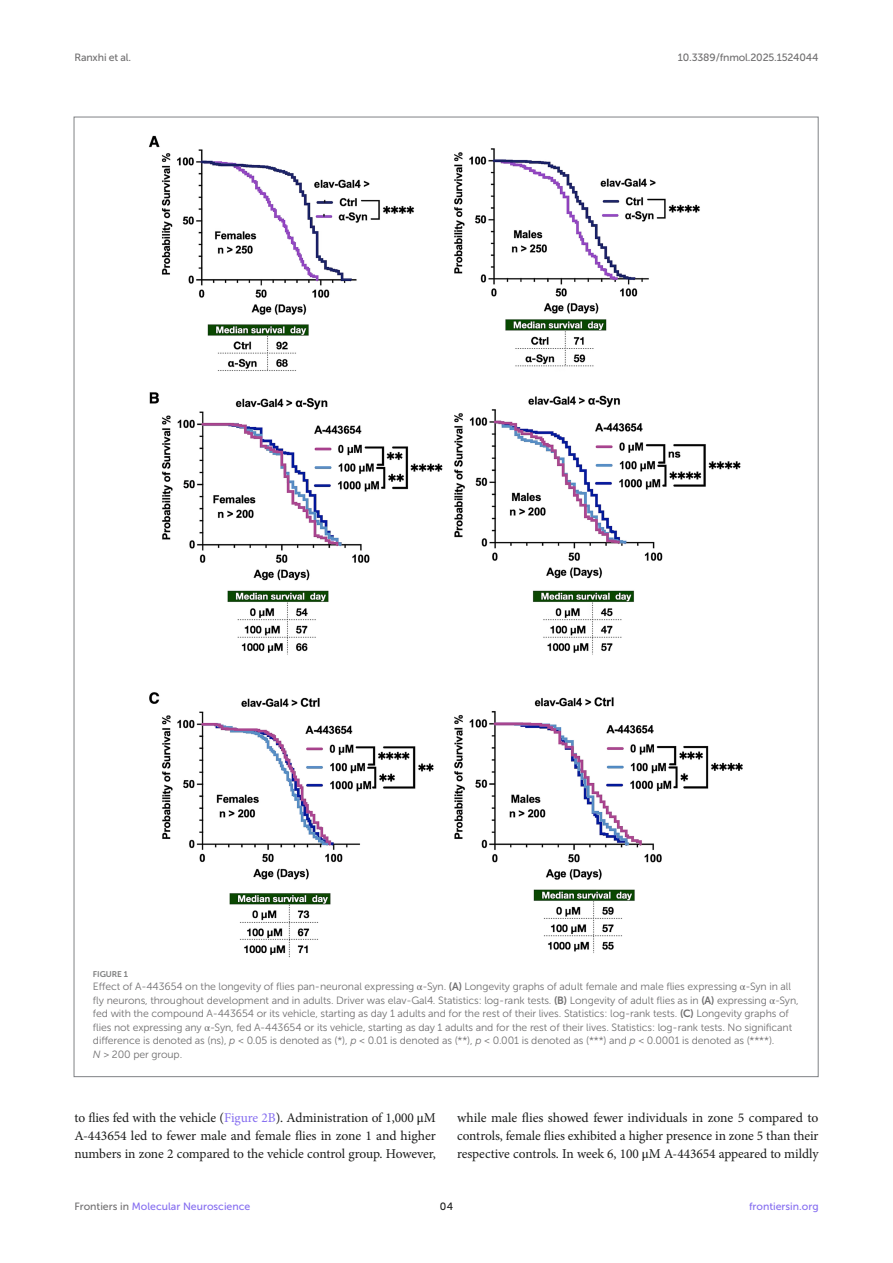
<style>
.page{position:relative;width:893px;height:1263px;background:#fff}
.page>*{position:absolute;margin:0;border:0;box-sizing:border-box;transform-origin:0 0}
.TEXT{font:13.5px/18px "Minion Pro";letter-spacing:-.01em;color:#1b1c1b;text-align:justify}
.FIG_LEG{font:10.5px/13.5px "Museo Sans 300";letter-spacing:-.01em;color:#706f70}
.t1{font:10.5px "Museo Sans 500";color:#856df0}
.t2{font:10.5px "Museo Sans 500";letter-spacing:-.015em;color:#706f70}
.t3{font:10.5px "Museo Sans 500";color:#1b1c1b}
.FIG_HD{font:8.25px "Museo Sans 700";letter-spacing:-.01em;color:#7e7f7f}
.s1{font-family:"STIX General"}
.s2{font-family:"Museo Sans 700"}
.s3{font-style:italic}
.s4{color:#856df0}
.s5{color:#706f70}
</style>
<div class="page">
<img style="left:149px;top:136px;width:594px;height:822px">
<p class="t2" style="left:74px;top:51px;width:58px">Ranxhi et al.</p>
<p class="t2" style="left:678px;top:51px;width:142px">10.3389/fnmol.2025.1524044</p>
<p class="FIG_HD" style="left:93px;top:969px;width:37px">FIGURE 1</p>
<p class="FIG_LEG" style="left:93px;top:980px;width:707px">Effect of A-443654 on the longevity of flies pan-neuronal expressing <span class="s1">α</span>-Syn. <span class="s2">(A)</span> Longevity graphs of adult female and male flies expressing <span class="s1">α</span>-Syn in all fly neurons, throughout development and in adults. Driver was elav-Gal4. Statistics: log-rank tests. <span class="s2">(B)</span> Longevity of adult flies as in <span class="s2">(A)</span> expressing <span class="s1">α</span>-Syn, fed with the compound A-443654 or its vehicle, starting as day 1 adults and for the rest of their lives. Statistics: log-rank tests. <span class="s2">(C)</span> Longevity graphs of flies not expressing any <span class="s1">α</span>-Syn, fed A-443654 or its vehicle, starting as day 1 adults and for the rest of their lives. Statistics: log-rank tests. No significant difference is denoted as (ns), <span class="s3">p</span> &lt; 0.05 is denoted as (*), <span class="s3">p</span> &lt; 0.01 is denoted as (**), <span class="s3">p</span> &lt; 0.001 is denoted as (***) and <span class="s3">p</span> &lt; 0.0001 is denoted as (****).<br><span class="s3">N</span> &gt; 200 per group.</p>
<p class="TEXT" style="left:74px;top:1109px;width:363px">to flies fed with the vehicle (<span class="s4">Figure 2B</span>). Administration of 1,000 <span class="s1">μ</span>M A-443654 led to fewer male and female flies in zone 1 and higher numbers in zone 2 compared to the vehicle control group. However,</p>
<p class="TEXT" style="left:457px;top:1109px;width:363px">while male flies showed fewer individuals in zone 5 compared to controls, female flies exhibited a higher presence in zone 5 than their respective controls. In week 6, 100 <span class="s1">μ</span>M A-443654 appeared to mildly</p>
<p class="t1" style="left:74px;top:1200px;width:177px"><span class="s5">Frontiers in</span> Molecular Neuroscience</p>
<p class="t3" style="left:440px;top:1200px;width:15px">04</p>
<p class="t1" style="left:749px;top:1200px;width:71px">frontiersin.org</p>
</div>
